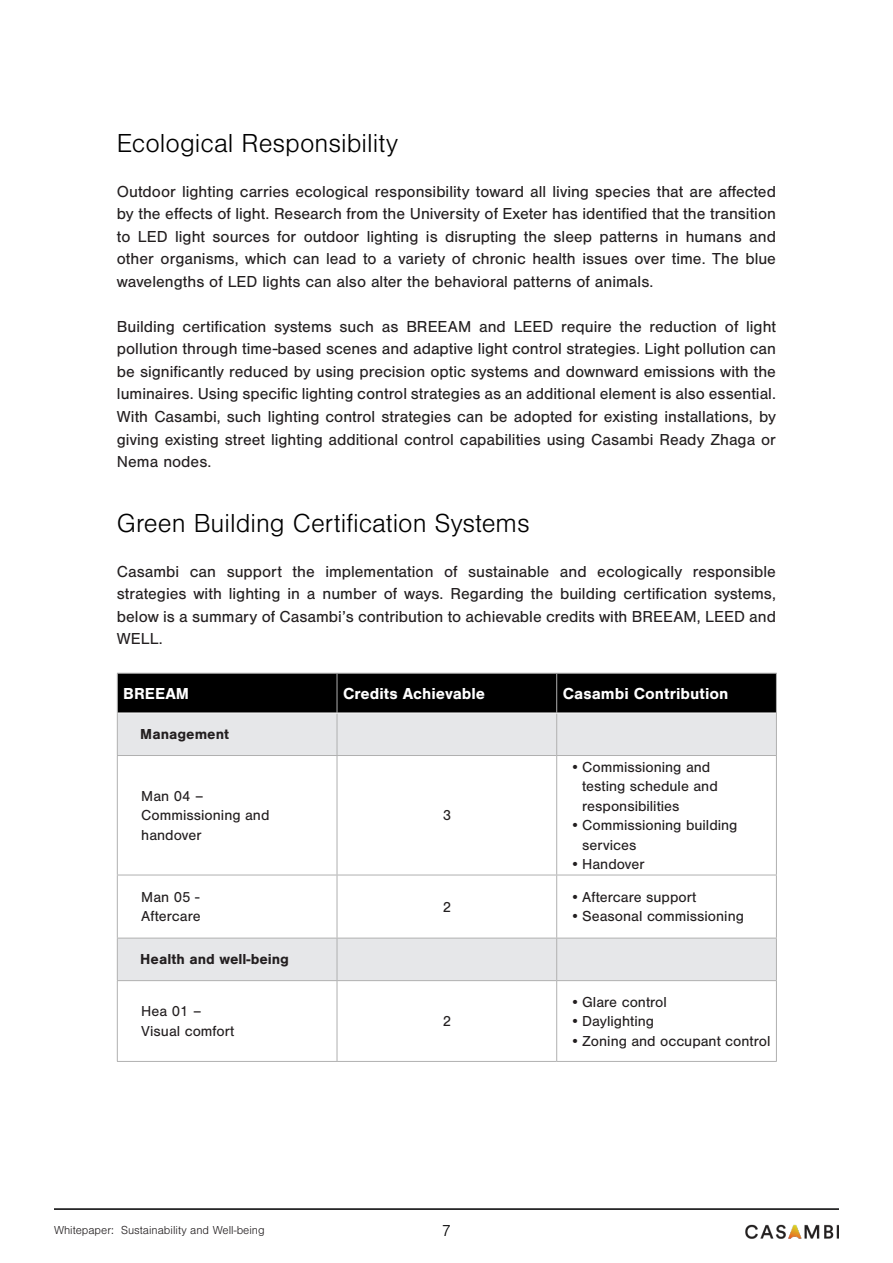
<style>
.page{position:relative;width:893px;height:1263px;background:#fff}
.page>*{position:absolute;margin:0;border:0;box-sizing:border-box;transform-origin:0 0}
.Text{font:300 27px "Nimbus San";color:#000}
.H2_-_Light_18p{font:300 27px "Nimbus San";color:#000}
.Text-2{font:16.5px/22.5px "Nimbus San";color:#231f20;text-align:justify}
.t1{font:700 16.5px "Nimbus San";color:#fff}
.t2{font:300 16.5px "Nimbus San";color:#000}
.Table_Text{font:15px/19.5px "Nimbus San";color:#231f20}
.t3{font:700 15px "Nimbus San";color:#231f20}
.t4{font:300 12px "Nimbus San";color:#231f20}
</style>
<div class="page">
<hr style="left:54px;top:1209px;width:785px;height:1px;background:#000001">
<hr style="left:54px;top:1208px;width:785px;height:1px;background:#000001">
<img style="left:745px;top:1224px;width:94px;height:15px">
<svg style="left:118px;top:674px;width:658px;height:81px;background:#777879"></svg>
<div style="left:118px;top:939px;width:658px;height:41px;background:#e6e7e9"></div>
<hr style="left:337px;top:673px;width:1px;height:40px;background:#b0b0b0">
<hr style="left:556px;top:673px;width:1px;height:40px;background:#b0b0b0">
<hr style="left:337px;top:713px;width:1px;height:42px;background:#b0b0b0">
<hr style="left:556px;top:713px;width:1px;height:42px;background:#b0b0b0">
<hr style="left:337px;top:756px;width:1px;height:119px;background:#b0b0b0">
<hr style="left:556px;top:756px;width:1px;height:119px;background:#b0b0b0">
<hr style="left:337px;top:875px;width:1px;height:63px;background:#b0b0b0">
<hr style="left:556px;top:875px;width:1px;height:63px;background:#b0b0b0">
<hr style="left:337px;top:938px;width:1px;height:42px;background:#b0b0b0">
<hr style="left:556px;top:938px;width:1px;height:42px;background:#b0b0b0">
<hr style="left:337px;top:981px;width:1px;height:80px;background:#b0b0b0">
<hr style="left:556px;top:981px;width:1px;height:80px;background:#b0b0b0">
<hr style="left:117px;top:673px;width:220px;height:1px;background:#b0b0b0">
<hr style="left:117px;top:673px;width:1px;height:40px;background:#b0b0b0">
<hr style="left:337px;top:673px;width:220px;height:1px;background:#b0b0b0">
<hr style="left:557px;top:673px;width:220px;height:1px;background:#b0b0b0">
<hr style="left:776px;top:673px;width:1px;height:40px;background:#b0b0b0">
<hr style="left:117px;top:713px;width:1px;height:42px;background:#b0b0b0">
<hr style="left:776px;top:713px;width:1px;height:42px;background:#b0b0b0">
<hr style="left:117px;top:755px;width:220px;height:1px;background:#b0b0b0">
<hr style="left:117px;top:756px;width:1px;height:119px;background:#b0b0b0">
<hr style="left:337px;top:755px;width:220px;height:1px;background:#b0b0b0">
<hr style="left:557px;top:755px;width:220px;height:1px;background:#b0b0b0">
<hr style="left:776px;top:756px;width:1px;height:119px;background:#b0b0b0">
<hr style="left:117px;top:875px;width:220px;height:1px;background:#b0b0b0">
<hr style="left:117px;top:875px;width:1px;height:63px;background:#b0b0b0">
<hr style="left:337px;top:875px;width:220px;height:1px;background:#b0b0b0">
<hr style="left:557px;top:875px;width:220px;height:1px;background:#b0b0b0">
<hr style="left:776px;top:875px;width:1px;height:63px;background:#b0b0b0">
<hr style="left:117px;top:938px;width:220px;height:1px;background:#b0b0b0">
<hr style="left:117px;top:938px;width:1px;height:42px;background:#b0b0b0">
<hr style="left:337px;top:938px;width:220px;height:1px;background:#b0b0b0">
<hr style="left:557px;top:938px;width:220px;height:1px;background:#b0b0b0">
<hr style="left:776px;top:938px;width:1px;height:42px;background:#b0b0b0">
<hr style="left:117px;top:980px;width:220px;height:1px;background:#b0b0b0">
<hr style="left:117px;top:981px;width:1px;height:80px;background:#b0b0b0">
<hr style="left:337px;top:980px;width:220px;height:1px;background:#b0b0b0">
<hr style="left:557px;top:980px;width:220px;height:1px;background:#b0b0b0">
<hr style="left:776px;top:981px;width:1px;height:80px;background:#b0b0b0">
<hr style="left:118px;top:713px;width:219px;height:1px;background:#f7f7f7">
<hr style="left:337px;top:713px;width:220px;height:1px;background:#f7f7f7">
<hr style="left:557px;top:713px;width:219px;height:1px;background:#f7f7f7">
<hr style="left:117px;top:1061px;width:220px;height:1px;background:#b0b0b0">
<hr style="left:337px;top:1061px;width:220px;height:1px;background:#b0b0b0">
<hr style="left:557px;top:1061px;width:220px;height:1px;background:#b0b0b0">
<p class="H2_-_Light_18p" style="left:117px;top:129px;width:283px">Ecological Responsibility</p>
<p class="Text-2" style="left:117px;top:180px;width:661px">Outdoor lighting carries ecological responsibility toward all living species that are affected by the effects of light. Research from the University of Exeter has identified that the transition to LED light sources for outdoor lighting is disrupting the sleep patterns in humans and other organisms, which can lead to a variety of chronic health issues over time. The blue wavelengths of LED lights can also alter the behavioral patterns of animals.</p>
<p class="Text-2" style="left:117px;top:315px;width:661px">Building certification systems such as BREEAM and LEED require the reduction of light pollution through time-based scenes and adaptive light control strategies. Light pollution can be significantly reduced by using precision optic systems and downward emissions with the luminaires. Using specific lighting control strategies as an additional element is also essential.</p>
<p class="Text-2" style="left:117px;top:405px;width:661px">With Casambi, such lighting control strategies can be adopted for existing installations, by giving existing street lighting additional control capabilities using Casambi Ready Zhaga or Nema nodes.</p>
<p class="Text" style="left:117px;top:509px;width:414px">Green Building Certification Systems</p>
<p class="Text-2" style="left:117px;top:560px;width:661px">Casambi can support the implementation of sustainable and ecologically responsible strategies with lighting in a number of ways. Regarding the building certification systems, below is a summary of Casambi’s contribution to achievable credits with BREEAM, LEED and WELL.</p>
<p class="t1" style="left:123px;top:684px;width:67px">BREEAM</p>
<p class="t1" style="left:343px;top:684px;width:144px">Credits Achievable</p>
<p class="t1" style="left:563px;top:684px;width:167px">Casambi Contribution</p>
<p class="t3" style="left:140px;top:726px;width:90px">Management</p>
<p class="Table_Text" style="left:141px;top:786px;width:64px">Man 04 –</p>
<p class="Table_Text" style="left:141px;top:806px;width:130px">Commissioning and handover</p>
<p class="Table_Text" style="left:443px;top:806px;width:10px">3</p>
<p class="Table_Text" style="left:141px;top:887px;width:60px">Man 05 -</p>
<p class="Table_Text" style="left:141px;top:907px;width:61px">Aftercare</p>
<p class="t3" style="left:140px;top:951px;width:150px">Health and well-being</p>
<p class="Table_Text" style="left:141px;top:1002px;width:62px">Hea 01 –</p>
<p class="Table_Text" style="left:141px;top:1021px;width:95px">Visual comfort</p>
<p class="Table_Text" style="left:443px;top:897px;width:10px">2</p>
<p class="Table_Text" style="left:443px;top:1011px;width:10px">2</p>
<p class="t4" style="left:54px;top:1224px;width:212px">Whitepaper: Sustainability and Well-being</p>
<p class="t2" style="left:442px;top:1222px;width:11px">7</p>
<p class="Table_Text" style="left:582px;top:757px;width:137px;text-indent:-12px">•Commissioning and testing schedule and responsibilities</p>
<p class="Table_Text" style="left:582px;top:815px;width:157px;text-indent:-12px">•Commissioning building services</p>
<p class="Table_Text" style="left:570px;top:854px;width:76px">•Handover</p>
<p class="Table_Text" style="left:570px;top:887px;width:128px">•Aftercare support</p>
<p class="Table_Text" style="left:570px;top:907px;width:175px">•Seasonal commissioning</p>
<p class="Table_Text" style="left:570px;top:992px;width:98px">•Glare control</p>
<p class="Table_Text" style="left:570px;top:1011px;width:85px">•Daylighting</p>
<p class="Table_Text" style="left:570px;top:1031px;width:202px">•Zoning and occupant control</p>
</div>
